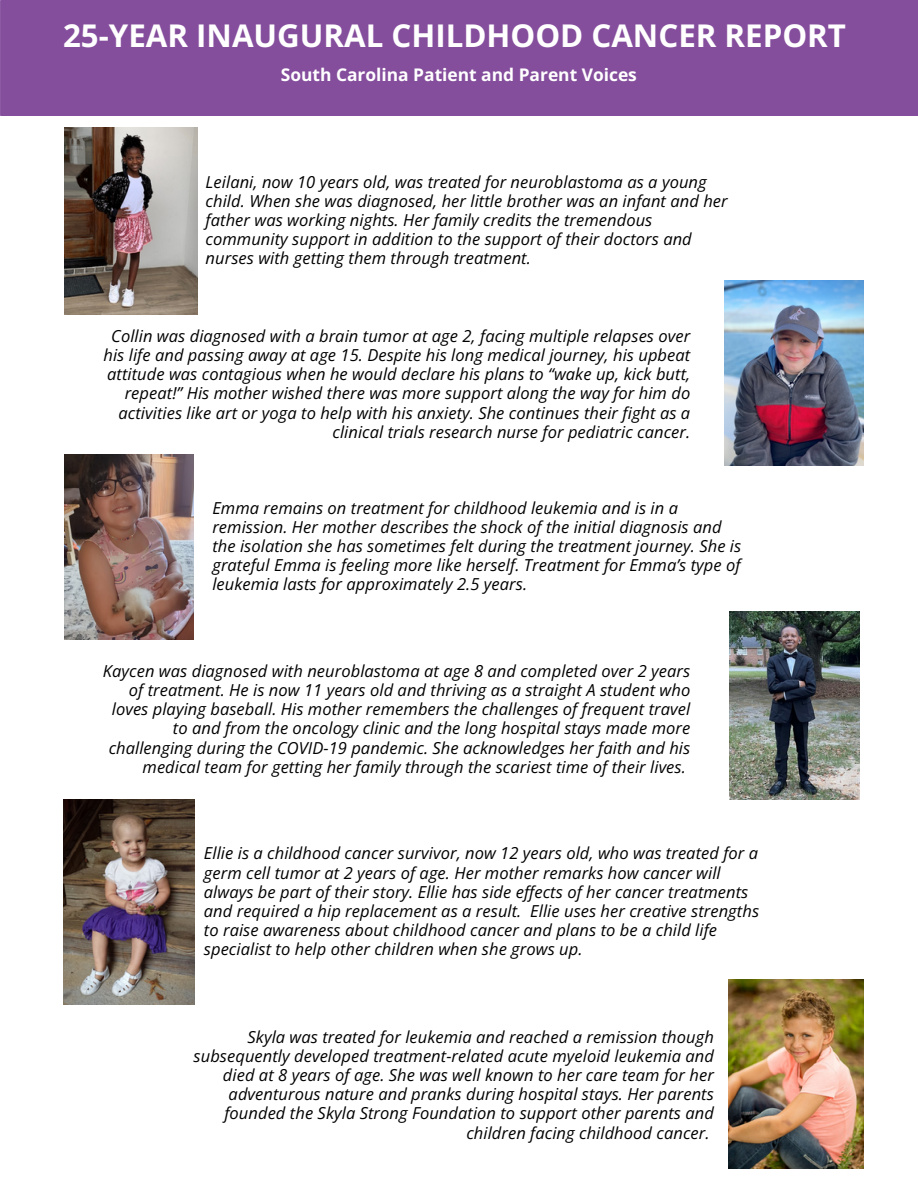
<style>
.page{position:relative;width:918px;height:1188px;background:#fff}
.page>*{position:absolute;margin:0;border:0;box-sizing:border-box;transform-origin:0 0}
.t1{font:700 31.35px "Open Sans";color:#fff}
.t2{font:700 17.4px "Open Sans";color:#fff}
.t3{font:italic 16.5px/19.2px "Open Sans";letter-spacing:.005em;color:#000}
</style>
<div class="page">
<div style="left:0;top:0;width:918px;height:116px;background:#854e9d"></div>
<img style="left:65px;top:127px;width:133px;height:188px">
<img style="left:64px;top:455px;width:129px;height:184px">
<img style="left:63px;top:800px;width:132px;height:204px">
<img style="left:725px;top:281px;width:138px;height:184px">
<img style="left:730px;top:612px;width:129px;height:188px">
<img style="left:729px;top:980px;width:135px;height:189px">
<p class="t1" style="left:63px;top:13px;width:784px">25-YEAR INAUGURAL CHILDHOOD CANCER REPORT</p>
<p class="t2" style="left:281px;top:63px;width:358px">South Carolina Patient and Parent Voices</p>
<p class="t3" style="left:206px;top:172px;width:524px">Leilani, now 10 years old, was treated for neuroblastoma as a young child. When she was diagnosed, her little brother was an infant and her father was working nights. Her family credits the tremendous community support in addition to the support of their doctors and nurses with getting them through treatment.</p>
<p class="t3" style="left:103px;top:326px;width:588px;text-align:right">Collin was diagnosed with a brain tumor at age 2, facing multiple relapses over his life and passing away at age 15. Despite his long medical journey, his upbeat attitude was contagious when he would declare his plans to “wake up, kick butt, repeat!” His mother wished there was more support along the way for him do activities like art or yoga to help with his anxiety. She continues their fight as a clinical trials research nurse for pediatric cancer.</p>
<p class="t3" style="left:212px;top:498px;width:530px">Emma remains on treatment for childhood leukemia and is in a remission. Her mother describes the shock of the initial diagnosis and the isolation she has sometimes felt during the treatment journey. She is grateful Emma is feeling more like herself. Treatment for Emma’s type of leukemia lasts for approximately 2.5 years.</p>
<p class="t3" style="left:103px;top:661px;width:589px;text-align:right">Kaycen was diagnosed with neuroblastoma at age 8 and completed over 2 years of treatment. He is now 11 years old and thriving as a straight A student who loves playing baseball. His mother remembers the challenges of frequent travel to and from the oncology clinic and the long hospital stays made more challenging during the COVID-19 pandemic. She acknowledges her faith and his medical team for getting her family through the scariest time of their lives.</p>
<p class="t3" style="left:204px;top:843px;width:557px">Ellie is a childhood cancer survivor, now 12 years old, who was treated for a germ cell tumor at 2 years of age. Her mother remarks how cancer will always be part of their story. Ellie has side effects of her cancer treatments and required a hip replacement as a result. Ellie uses her creative strengths to raise awareness about childhood cancer and plans to be a child life specialist to help other children when she grows up.</p>
<p class="t3" style="left:194px;top:1027px;width:522px;text-align:right">Skyla was treated for leukemia and reached a remission though subsequently developed treatment-related acute myeloid leukemia and died at 8 years of age. She was well known to her care team for her adventurous nature and pranks during hospital stays. Her parents founded the Skyla Strong Foundation to support other parents and children facing childhood cancer.</p>
</div>
